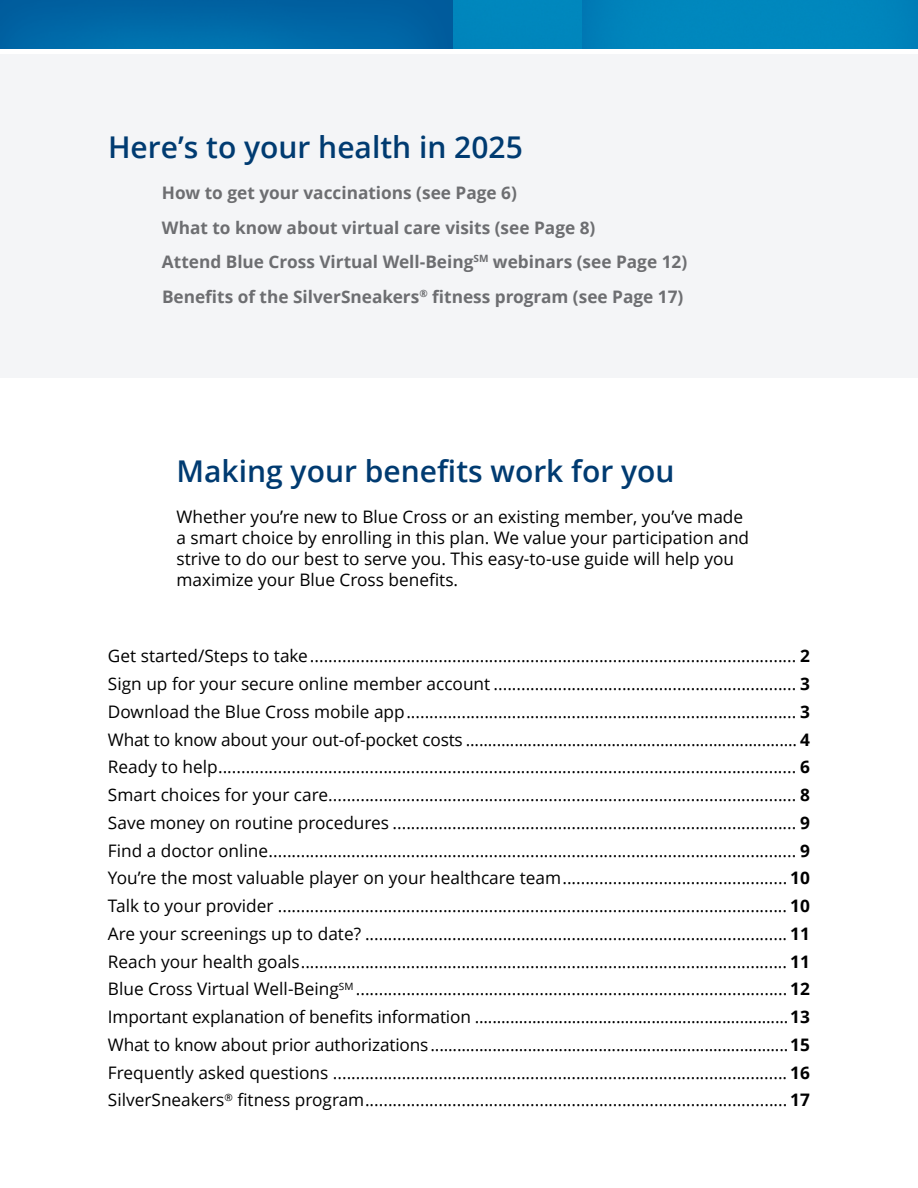
<style>
.page{position:relative;width:918px;height:1188px;background:#fff}
.page>*{position:absolute;margin:0;border:0;box-sizing:border-box;transform-origin:0 0}
.t1{font:600 30px "Open Sans";color:#003b71}
.t2{font:17.25px/27.8px "Open Sans";color:#000}
.t3{font:700 17.25px/34.5px "Open Sans";color:#6d6e71}
.s1{font-weight:700}
</style>
<div class="page">
<img style="left:0;top:0;width:918px;height:49px">
<div style="left:0;top:54px;width:918px;height:324px;background:#f4f5f7"></div>
<h1 class="t1" style="left:108px;top:126px;width:416px">Here’s to your health in 2025</h1>
<p class="t3" style="left:162px;top:175px;width:527px">How to get your vaccinations (see Page 6)<br>What to know about virtual care visits (see Page 8)<br>Attend Blue Cross Virtual Well-Being<sup>SM</sup> webinars (see Page 12)<br>Benefits of the SilverSneakers<sup>®</sup> fitness program (see Page 17)</p>
<h1 class="t1" style="left:176px;top:450px;width:500px">Making your benefits work for you</h1>
<p class="t2" style="left:176px;top:506px;width:574px;line-height:21px">Whether you’re new to Blue Cross or an existing member, you’ve made a smart choice by enrolling in this plan. We value your participation and strive to do our best to serve you. This easy-to-use guide will help you maximize your Blue Cross benefits.</p>
<p class="t2" style="left:108px;top:642px;width:704px;text-align:justify">Get started/Steps to take.......................................................................................................... <span class="s1">2<br></span>Sign up for your secure online member account .................................................................. <span class="s1">3<br></span>Download the Blue Cross mobile app..................................................................................... <span class="s1">3<br></span>What to know about your out-of-pocket costs ........................................................................... <span class="s1">4<br></span>Ready to help.............................................................................................................................. <span class="s1">6<br></span>Smart choices for your care...................................................................................................... <span class="s1">8<br></span>Save money on routine procedures ........................................................................................ <span class="s1">9<br></span>Find a doctor online................................................................................................................... <span class="s1">9<br></span>You’re the most valuable player on your healthcare team................................................. <span class="s1">10<br></span>Talk to your provider ............................................................................................................... <span class="s1">10<br></span>Are your screenings up to date? ............................................................................................ <span class="s1">11<br></span>Reach your health goals.......................................................................................................... <span class="s1">11<br></span>Blue Cross Virtual Well-Being<sup>SM</sup> .............................................................................................. <span class="s1">12<br></span>Important explanation of benefits information .......................................................................<span class="s1">13<br></span>What to know about prior authorizations.................................................................................<span class="s1">15<br></span>Frequently asked questions ................................................................................................... <span class="s1">16<br></span>SilverSneakers<sup>®</sup> fitness program............................................................................................ <span class="s1">17</span></p>
</div>
